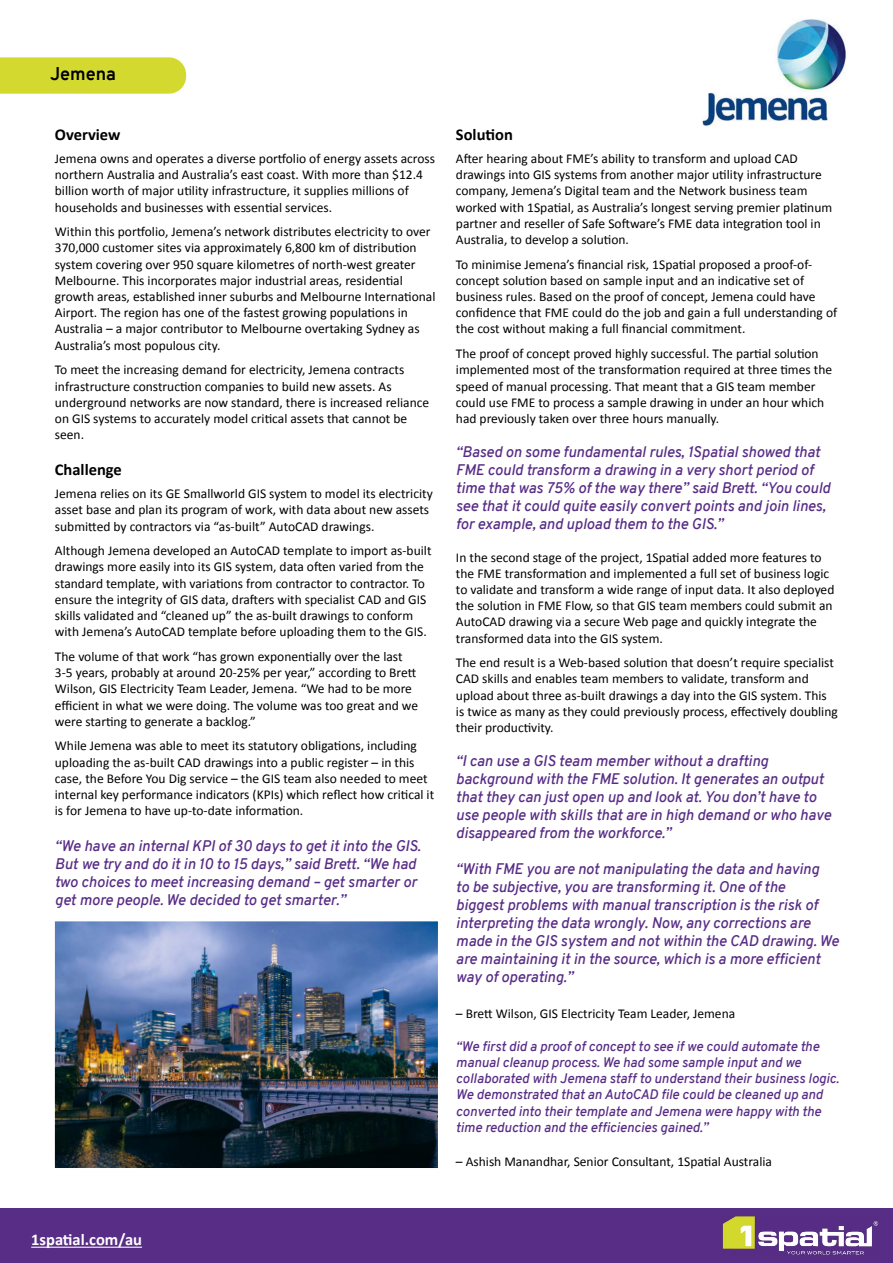
<style>
.page{position:relative;width:893px;height:1263px;background:#fff}
.page>*{position:absolute;margin:0;border:0;box-sizing:border-box;transform-origin:0 0}
.t1{font:700 18px "Overpass";color:#000}
.t2{font:700 16.5px "Calibri";color:#000}
.t3{font:700 16.5px "Calibri";color:#fff}
.t4{font:italic 600 15px/18px "Overpass";color:#582d86}
.t5{font:13.5px/16.2px "Calibri";color:#000}
.t6{font:italic 600 13.5px/16.2px "Overpass";color:#582d86}
</style>
<div class="page">
<svg style="left:0;top:57px;width:186px;height:37px;background:#d4da35"></svg>
<div style="left:0;top:1209px;width:893px;height:54px;background:#582d86"></div>
<img style="left:722px;top:1216px;width:157px;height:39px">
<hr style="left:31px;top:1247px;width:111px;height:1px;background:#fff">
<img style="left:55px;top:921px;width:383px;height:247px">
<img style="left:702px;top:19px;width:144px;height:107px">
<h1 class="t1" style="left:50px;top:61px;width:67px">Jemena</h1>
<p class="t2" style="left:55px;top:123px;width:67px">Overview</p>
<p class="t5" style="left:55px;top:150px;width:382px">Jemena owns and operates a diverse portfolio of energy assets across northern Australia and Australia’s east coast. With more than $12.4 billion worth of major utility infrastructure, it supplies millions of households and businesses with essential services.</p>
<p class="t5" style="left:55px;top:223px;width:382px">Within this portfolio, Jemena’s network distributes electricity to over 370,000 customer sites via approximately 6,800 km of distribution system covering over 950 square kilometres of north-west greater Melbourne. This incorporates major industrial areas, residential growth areas, established inner suburbs and Melbourne International Airport. The region has one of the fastest growing populations in Australia – a major contributor to Melbourne overtaking Sydney as Australia’s most populous city.</p>
<p class="t5" style="left:55px;top:361px;width:376px">To meet the increasing demand for electricity, Jemena contracts infrastructure construction companies to build new assets. As underground networks are now standard, there is increased reliance on GIS systems to accurately model critical assets that cannot be seen.</p>
<p class="t2" style="left:55px;top:458px;width:68px">Challenge</p>
<p class="t5" style="left:55px;top:485px;width:379px">Jemena relies on its GE Smallworld GIS system to model its electricity asset base and plan its program of work, with data about new assets submitted by contractors via “as-built” AutoCAD drawings.</p>
<p class="t5" style="left:55px;top:542px;width:378px">Although Jemena developed an AutoCAD template to import as-built drawings more easily into its GIS system, data often varied from the standard template, with variations from contractor to contractor. To ensure the integrity of GIS data, drafters with specialist CAD and GIS skills validated and “cleaned up” the as-built drawings to conform with Jemena’s AutoCAD template before uploading them to the GIS.</p>
<p class="t5" style="left:55px;top:648px;width:365px">The volume of that work “has grown exponentially over the last 3-5 years, probably at around 20-25% per year,” according to Brett Wilson, GIS Electricity Team Leader, Jemena. “We had to be more efficient in what we were doing. The volume was too great and we were starting to generate a backlog.”</p>
<p class="t5" style="left:55px;top:737px;width:381px">While Jemena was able to meet its statutory obligations, including uploading the as-built CAD drawings into a public register – in this case, the Before You Dig service – the GIS team also needed to meet internal key performance indicators (KPIs) which reflect how critical it is for Jemena to have up-to-date information.</p>
<p class="t4" style="left:55px;top:837px;width:367px">“We have an internal KPI of 30 days to get it into the GIS.<br>But we try and do it in 10 to 15 days,” said Brett. “We had two choices to meet increasing demand – get smarter or get more people. We decided to get smarter.”</p>
<p class="t2" style="left:456px;top:123px;width:58px">Solution</p>
<p class="t5" style="left:456px;top:150px;width:378px">After hearing about FME’s ability to transform and upload CAD drawings into GIS systems from another major utility infrastructure company, Jemena’s Digital team and the Network business team worked with 1Spatial, as Australia’s longest serving premier platinum partner and reseller of Safe Software’s FME data integration tool in Australia, to develop a solution.</p>
<p class="t5" style="left:456px;top:256px;width:383px">To minimise Jemena’s financial risk, 1Spatial proposed a proof-of&shy;concept solution based on sample input and an indicative set of business rules. Based on the proof of concept, Jemena could have confidence that FME could do the job and gain a full understanding of the cost without making a full financial commitment.</p>
<p class="t5" style="left:456px;top:345px;width:378px">The proof of concept proved highly successful. The partial solution implemented most of the transformation required at three times the speed of manual processing. That meant that a GIS team member could use FME to process a sample drawing in under an hour which had previously taken over three hours manually.</p>
<p class="t4" style="left:456px;top:443px;width:376px">“Based on some fundamental rules, 1Spatial showed that FME could transform a drawing in a very short period of time that was 75% of the way there” said Brett. “You could see that it could quite easily convert points and join lines, for example, and upload them to the GIS.”</p>
<p class="t5" style="left:456px;top:549px;width:380px">In the second stage of the project, 1Spatial added more features to the FME transformation and implemented a full set of business logic to validate and transform a wide range of input data. It also deployed the solution in FME Flow, so that GIS team members could submit an AutoCAD drawing via a secure Web page and quickly integrate the transformed data into the GIS system.</p>
<p class="t5" style="left:456px;top:654px;width:383px">The end result is a Web-based solution that doesn’t require specialist CAD skills and enables team members to validate, transform and upload about three as-built drawings a day into the GIS system. This is twice as many as they could previously process, effectively doubling their productivity.</p>
<p class="t4" style="left:456px;top:752px;width:377px">“I can use a GIS team member without a drafting background with the FME solution. It generates an output that they can just open up and look at. You don’t have to use people with skills that are in high demand or who have disappeared from the workforce.”</p>
<p class="t4" style="left:456px;top:860px;width:385px">“With FME you are not manipulating the data and having<br>to be subjective, you are transforming it. One of the<br>biggest problems with manual transcription is the risk of interpreting the data wrongly. Now, any corrections are made in the GIS system and not within the CAD drawing. We are maintaining it in the source, which is a more efficient way of operating.”</p>
<p class="t5" style="left:456px;top:1005px;width:281px">– Brett Wilson, GIS Electricity Team Leader, Jemena</p>
<p class="t6" style="left:456px;top:1038px;width:385px">“We first did a proof of concept to see if we could automate the manual cleanup process. We had some sample input and we collaborated with Jemena staff to understand their business logic.<br>We demonstrated that an AutoCAD file could be cleaned up and converted into their template and Jemena were happy with the time reduction and the efficiencies gained.”</p>
<p class="t5" style="left:456px;top:1153px;width:318px">– Ashish Manandhar, Senior Consultant, 1Spatial Australia</p>
<p class="t3" style="left:31px;top:1228px;width:112px">1spatial.com/au</p>
</div>
